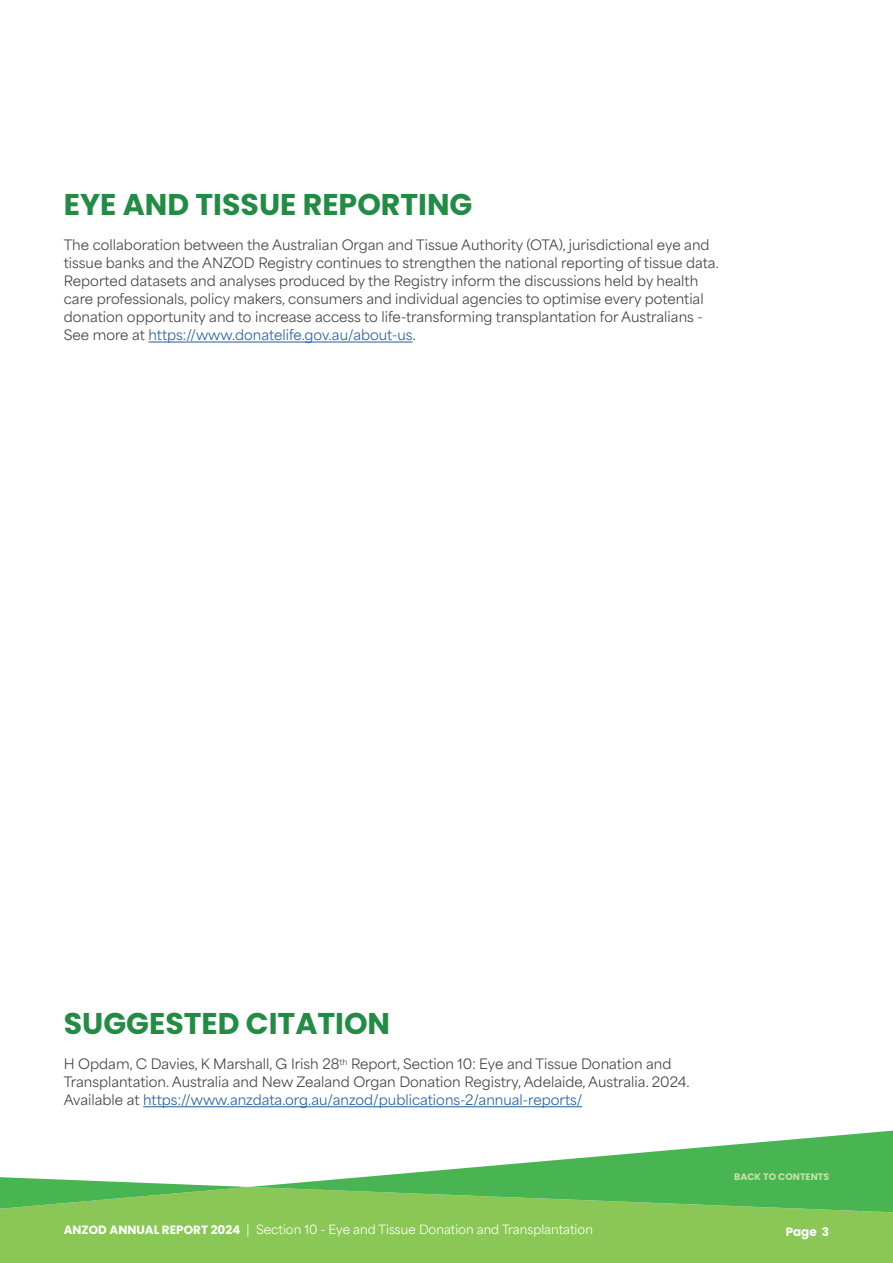
<style>
.page{position:relative;width:893px;height:1263px;background:#fff}
.page>*{position:absolute;margin:0;border:0;box-sizing:border-box;transform-origin:0 0}
.t1{font:700 30px "Poppins";color:#238c44}
.t2{font:13.5px/18px "Area Normal";color:#414042}
.t3{font:12px "Area Normal";color:#fff}
.t4{font:700 12px "Poppins";color:#fff}
.t5{font:700 9.45px "Poppins";color:#c6e1a8}
.s1{color:#215e9e}
.s2{font-family:"Poppins";font-weight:700}
</style>
<div class="page">
<svg style="left:0;top:1130px;width:893px;height:133px;fill:#8bc756"></svg>
<hr style="left:149px;top:342px;width:264px;height:1px;background:#215e9e">
<hr style="left:143px;top:1106px;width:439px;height:1px;background:#215e9e">
<h1 class="t1" style="left:64px;top:187px;width:410px">EYE AND TISSUE REPORTING</h1>
<p class="t2" style="left:64px;top:234px;width:657px">The collaboration between the Australian Organ and Tissue Authority (OTA), jurisdictional eye and tissue banks and the ANZOD Registry continues to strengthen the national reporting of tissue data.<br>Reported datasets and analyses produced by the Registry inform the discussions held by health care professionals, policy makers, consumers and individual agencies to optimise every potential donation opportunity and to increase access to life-transforming transplantation for Australians - See more at <span class="s1">https://www.donatelife.gov.au/about-us</span>.</p>
<h1 class="t1" style="left:64px;top:1006px;width:328px">SUGGESTED CITATION</h1>
<p class="t2" style="left:64px;top:1053px;width:627px">H Opdam, C Davies, K Marshall, G Irish 28<sup>th</sup> Report, Section 10: Eye and Tissue Donation and<br>Transplantation. Australia and New Zealand Organ Donation Registry, Adelaide, Australia. 2024.<br>Available at <span class="s1">https://www.anzdata.org.au/anzod/publications-2/annual-reports/</span></p>
<p class="t5" style="left:734px;top:1171px;width:96px">BACK TO CONTENTS</p>
<p class="t3" style="left:64px;top:1219px;width:531px"><span class="s2">ANZOD ANNUAL REPORT 2024</span> | Section 10 - Eye and Tissue Donation and Transplantation</p>
<p class="t4" style="left:786px;top:1225px;width:45px">Page 3</p>
</div>
